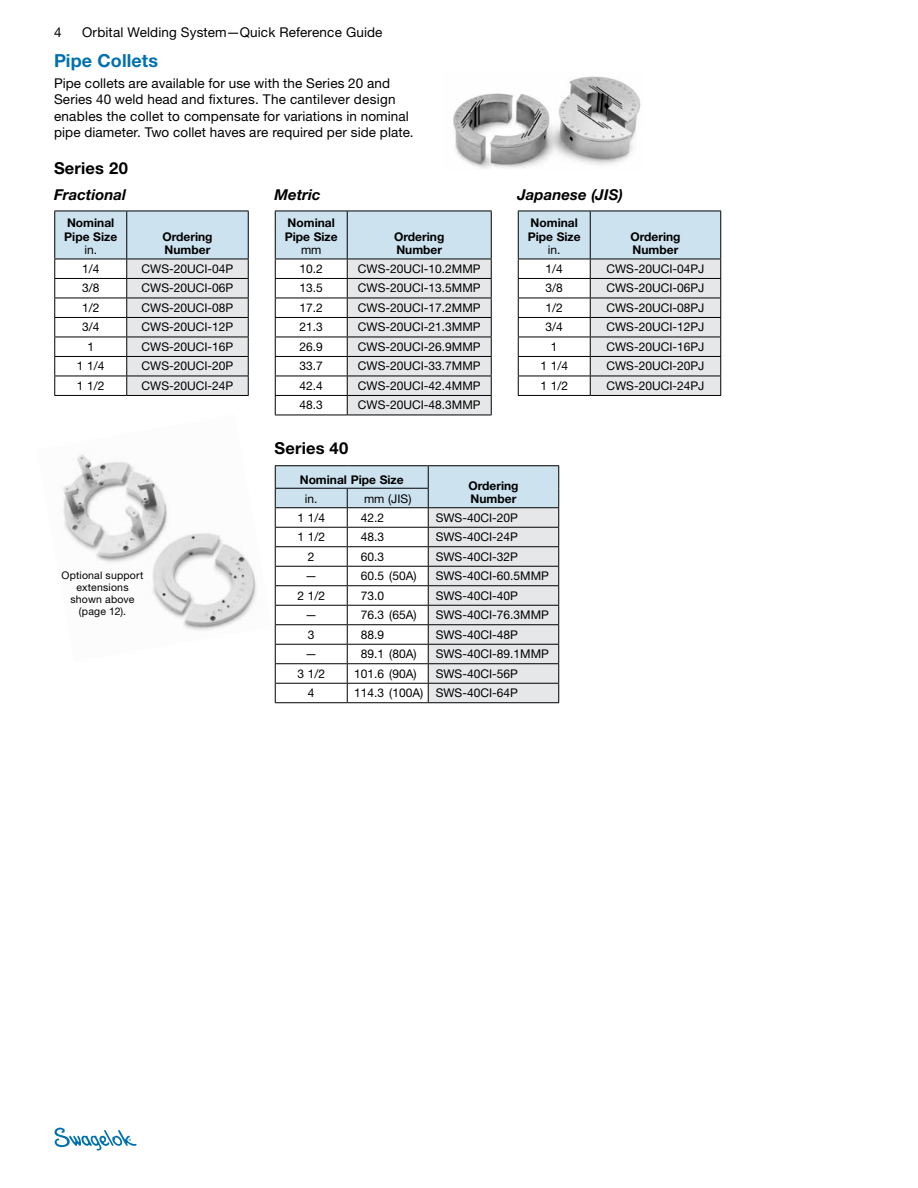
<style>
.page{position:relative;width:918px;height:1188px;background:#fff}
.page>*{position:absolute;margin:0;border:0;box-sizing:border-box;transform-origin:0 0}
.t1{font:700 18px "Helvetica Neue LT Std";letter-spacing:.005em;color:#0070af}
.t2{font:700 16.5px "Helvetica Neue LT Std";letter-spacing:.01em;color:#000}
.t3{font:italic 700 15px "Helvetica Neue LT Std";letter-spacing:.005em;color:#000}
.t4{font:13.5px/16.5px "Helvetica Neue LT Std";letter-spacing:.01em;color:#000}
.t5{font:12px "Helvetica Neue LT Std";color:#000}
.t6{font:700 12px/13.5px "Helvetica Neue LT Std";color:#000}
.t7{font:10.5px/12px "Helvetica Neue LT Std";letter-spacing:.02em;color:#000;text-align:center}
</style>
<div class="page">
<svg style="left:55px;top:1128px;width:82px;height:22px"></svg>
<img style="left:63px;top:454px;width:194px;height:177px">
<hr style="left:54px;top:395px;width:73px;height:1px;background:#000">
<hr style="left:127px;top:395px;width:122px;height:1px;background:#000">
<svg style="left:54px;top:211px;width:195px;height:184px"></svg>
<hr style="left:275px;top:415px;width:72px;height:1px;background:#000">
<hr style="left:347px;top:415px;width:145px;height:1px;background:#000">
<svg style="left:275px;top:211px;width:217px;height:204px"></svg>
<hr style="left:518px;top:395px;width:72px;height:1px;background:#000">
<hr style="left:590px;top:395px;width:131px;height:1px;background:#000">
<svg style="left:518px;top:211px;width:203px;height:184px"></svg>
<img style="left:453px;top:76px;width:188px;height:93px">
<hr style="left:275px;top:465px;width:72px;height:1px;background:#000">
<hr style="left:347px;top:465px;width:81px;height:1px;background:#000">
<hr style="left:428px;top:465px;width:131px;height:1px;background:#000">
<svg style="left:275px;top:466px;width:284px;height:237px"></svg>
<hr style="left:347px;top:488px;width:82px;height:1px;background:#000">
<hr style="left:347px;top:507px;width:81px;height:1px;background:#000">
<p class="t4" style="left:54px;top:23px;width:9px">4</p>
<p class="t4" style="left:82px;top:23px;width:302px">Orbital Welding System—Quick Reference Guide</p>
<h1 class="t1" style="left:54px;top:49px;width:106px">Pipe Collets</h1>
<p class="t4" style="left:54px;top:75px;width:359px">Pipe collets are available for use with the Series 20 and Series 40 weld head and fixtures. The cantilever design enables the collet to compensate for variations in nominal pipe diameter. Two collet haves are required per side plate.</p>
<h2 class="t2" style="left:54px;top:158px;width:75px">Series 20</h2>
<p class="t3" style="left:54px;top:185px;width:74px">Fractional</p>
<p class="t6" style="left:64px;top:216px;width:54px">Nominal<br>Pipe Size</p>
<p class="t5" style="left:84px;top:243px;width:12px">in.</p>
<p class="t6" style="left:162px;top:230px;width:52px">Ordering<br>Number</p>
<p class="t5" style="left:82px;top:262px;width:19px">1/4</p>
<p class="t5" style="left:142px;top:262px;width:93px">CWS-20UCI-04P</p>
<p class="t5" style="left:82px;top:281px;width:19px">3/8</p>
<p class="t5" style="left:142px;top:281px;width:93px">CWS-20UCI-06P</p>
<p class="t5" style="left:82px;top:301px;width:19px">1/2</p>
<p class="t5" style="left:142px;top:301px;width:93px">CWS-20UCI-08P</p>
<p class="t5" style="left:82px;top:320px;width:19px">3/4</p>
<p class="t5" style="left:142px;top:320px;width:93px">CWS-20UCI-12P</p>
<p class="t5" style="left:87px;top:340px;width:8px">1</p>
<p class="t5" style="left:142px;top:340px;width:93px">CWS-20UCI-16P</p>
<p class="t5" style="left:77px;top:359px;width:29px">1 1/4</p>
<p class="t5" style="left:142px;top:359px;width:93px">CWS-20UCI-20P</p>
<p class="t5" style="left:77px;top:379px;width:29px">1 1/2</p>
<p class="t5" style="left:142px;top:379px;width:93px">CWS-20UCI-24P</p>
<p class="t7" style="left:62px;top:569px;width:83px">Optional support extensions shown above (page 12).</p>
<p class="t3" style="left:274px;top:185px;width:48px">Metric</p>
<p class="t6" style="left:285px;top:216px;width:54px">Nominal<br>Pipe Size</p>
<p class="t5" style="left:301px;top:243px;width:22px">mm</p>
<p class="t6" style="left:394px;top:230px;width:52px">Ordering<br>Number</p>
<p class="t5" style="left:300px;top:262px;width:25px">10.2</p>
<p class="t5" style="left:358px;top:262px;width:124px">CWS-20UCI-10.2MMP</p>
<p class="t5" style="left:300px;top:281px;width:25px">13.5</p>
<p class="t5" style="left:358px;top:281px;width:124px">CWS-20UCI-13.5MMP</p>
<p class="t5" style="left:300px;top:301px;width:25px">17.2</p>
<p class="t5" style="left:358px;top:301px;width:124px">CWS-20UCI-17.2MMP</p>
<p class="t5" style="left:300px;top:320px;width:25px">21.3</p>
<p class="t5" style="left:358px;top:320px;width:124px">CWS-20UCI-21.3MMP</p>
<p class="t5" style="left:300px;top:340px;width:25px">26.9</p>
<p class="t5" style="left:358px;top:340px;width:124px">CWS-20UCI-26.9MMP</p>
<p class="t5" style="left:300px;top:359px;width:25px">33.7</p>
<p class="t5" style="left:358px;top:359px;width:124px">CWS-20UCI-33.7MMP</p>
<p class="t5" style="left:300px;top:379px;width:25px">42.4</p>
<p class="t5" style="left:358px;top:379px;width:124px">CWS-20UCI-42.4MMP</p>
<p class="t5" style="left:300px;top:398px;width:25px">48.3</p>
<p class="t5" style="left:358px;top:398px;width:124px">CWS-20UCI-48.3MMP</p>
<p class="t3" style="left:518px;top:185px;width:107px">Japanese (JIS)</p>
<p class="t6" style="left:528px;top:216px;width:54px">Nominal<br>Pipe Size</p>
<p class="t5" style="left:548px;top:243px;width:12px">in.</p>
<p class="t6" style="left:630px;top:230px;width:52px">Ordering<br>Number</p>
<p class="t5" style="left:546px;top:262px;width:19px">1/4</p>
<p class="t5" style="left:606px;top:262px;width:100px">CWS-20UCI-04PJ</p>
<p class="t5" style="left:546px;top:281px;width:19px">3/8</p>
<p class="t5" style="left:606px;top:281px;width:100px">CWS-20UCI-06PJ</p>
<p class="t5" style="left:546px;top:301px;width:19px">1/2</p>
<p class="t5" style="left:606px;top:301px;width:100px">CWS-20UCI-08PJ</p>
<p class="t5" style="left:546px;top:320px;width:19px">3/4</p>
<p class="t5" style="left:606px;top:320px;width:100px">CWS-20UCI-12PJ</p>
<p class="t5" style="left:551px;top:340px;width:8px">1</p>
<p class="t5" style="left:606px;top:340px;width:100px">CWS-20UCI-16PJ</p>
<p class="t5" style="left:540px;top:359px;width:29px">1 1/4</p>
<p class="t5" style="left:606px;top:359px;width:100px">CWS-20UCI-20PJ</p>
<p class="t5" style="left:540px;top:379px;width:29px">1 1/2</p>
<p class="t5" style="left:606px;top:379px;width:100px">CWS-20UCI-24PJ</p>
<h2 class="t2" style="left:274px;top:438px;width:75px">Series 40</h2>
<p class="t6" style="left:300px;top:472px;width:105px">Nominal Pipe Size</p>
<p class="t6" style="left:468px;top:478px;width:52px">Ordering</p>
<p class="t5" style="left:305px;top:492px;width:12px">in.</p>
<p class="t5" style="left:364px;top:492px;width:49px">mm (JIS)</p>
<p class="t6" style="left:471px;top:492px;width:47px">Number</p>
<p class="t5" style="left:297px;top:510px;width:29px">1 1/4</p>
<p class="t5" style="left:361px;top:510px;width:25px">42.2</p>
<p class="t5" style="left:436px;top:510px;width:84px">SWS-40CI-20P</p>
<p class="t5" style="left:297px;top:530px;width:29px">1 1/2</p>
<p class="t5" style="left:361px;top:530px;width:25px">48.3</p>
<p class="t5" style="left:436px;top:530px;width:84px">SWS-40CI-24P</p>
<p class="t5" style="left:308px;top:549px;width:8px">2</p>
<p class="t5" style="left:361px;top:549px;width:25px">60.3</p>
<p class="t5" style="left:436px;top:549px;width:84px">SWS-40CI-32P</p>
<p class="t5" style="left:305px;top:569px;width:13px">—</p>
<p class="t5" style="left:361px;top:569px;width:57px">60. 5 (50A)</p>
<p class="t5" style="left:436px;top:569px;width:115px">SWS-40CI-60. 5MMP</p>
<p class="t5" style="left:297px;top:588px;width:29px">2 1/2</p>
<p class="t5" style="left:361px;top:588px;width:25px">73.0</p>
<p class="t5" style="left:436px;top:588px;width:84px">SWS-40CI-40P</p>
<p class="t5" style="left:305px;top:608px;width:13px">—</p>
<p class="t5" style="left:361px;top:608px;width:57px">76. 3 (65A)</p>
<p class="t5" style="left:436px;top:608px;width:115px">SWS-40CI-76.3MMP</p>
<p class="t5" style="left:308px;top:627px;width:8px">3</p>
<p class="t5" style="left:361px;top:627px;width:25px">88.9</p>
<p class="t5" style="left:436px;top:627px;width:84px">SWS-40CI-48P</p>
<p class="t5" style="left:305px;top:647px;width:13px">—</p>
<p class="t5" style="left:361px;top:647px;width:57px">89. 1 (80A)</p>
<p class="t5" style="left:436px;top:647px;width:115px">SWS-40CI-89. 1MMP</p>
<p class="t5" style="left:297px;top:666px;width:29px">3 1/2</p>
<p class="t5" style="left:354px;top:666px;width:64px">101.6 (90A)</p>
<p class="t5" style="left:436px;top:666px;width:84px">SWS-40CI-56P</p>
<p class="t5" style="left:308px;top:686px;width:8px">4</p>
<p class="t5" style="left:354px;top:686px;width:165px">114.3 (100A) SWS-40CI-64P</p>
</div>
